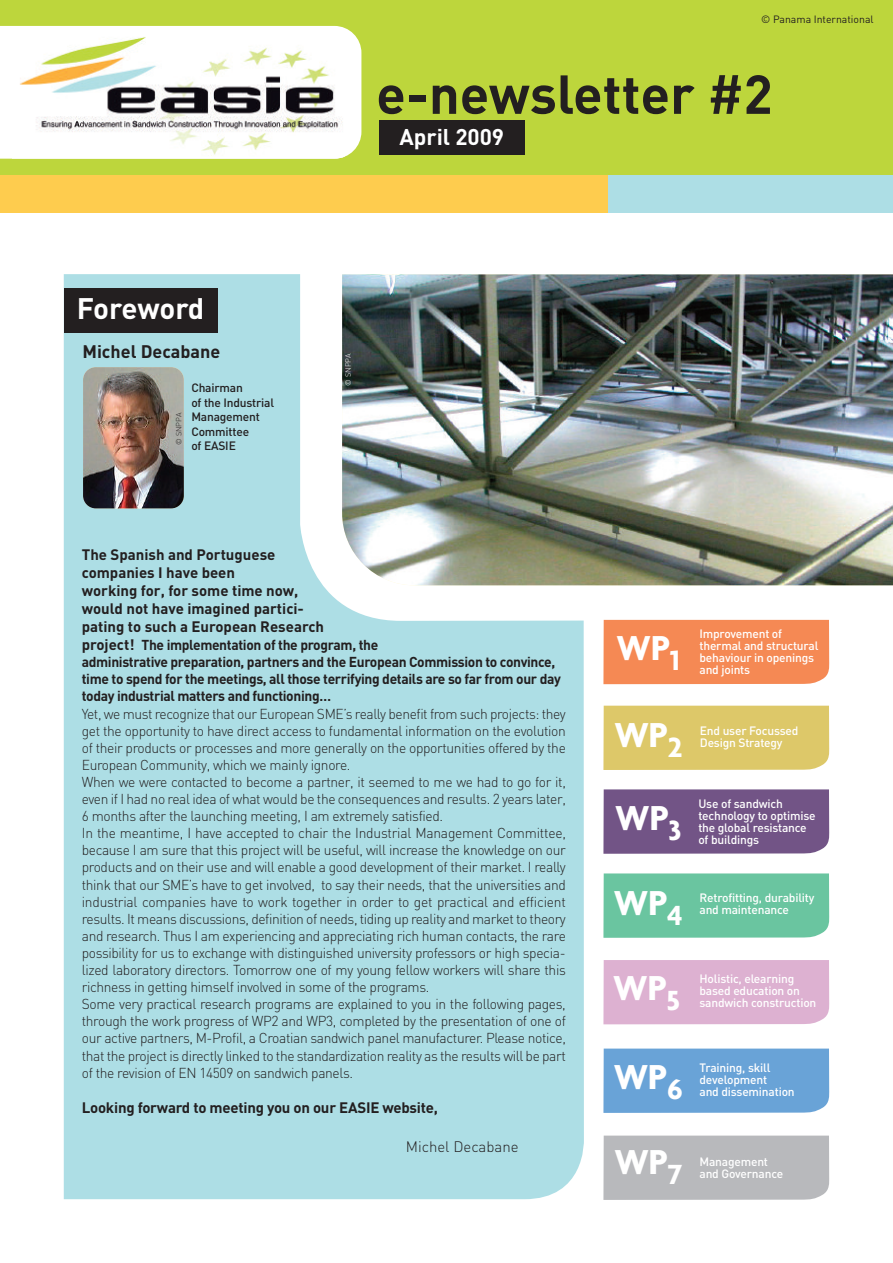
<style>
.page{position:relative;width:893px;height:1263px;background:#fff}
.page>*{position:absolute;margin:0;border:0;box-sizing:border-box;transform-origin:0 0}
.t1{font:700 54px "DIN";color:#231f20}
.t2{font:700 37.5px "Agenda";color:#fff}
.t3{font:700 29.4px "DIN";letter-spacing:-.01em;color:#fff}
.t4{font:700 22.5px "DIN";color:#fff}
.t5{font:700 18px "DIN";color:#231f20}
.t6{font:700 15px/18px "DIN";color:#231f20}
.t7{font:300 15px "DIN";color:#231f20}
.t8{font:300 14.25px/17.1px "DIN";letter-spacing:-.025em;color:#231f20}
.t9{font:700 14.25px/17.2px "DIN";letter-spacing:-.025em;color:#231f20}
.t10{font:500 12px/12px "DIN";letter-spacing:-.015em;color:#fff}
.t11{font:500 12px/14.4px "DIN";letter-spacing:-.015em;color:#231f20}
.t12{font:10.5px "DIN";color:#231f20}
.t13{font:300 7.5px "DIN";color:#fff}
.t14{font:300 7.5px "DIN";color:#231f20}
.s1{font-weight:500}
.s2{font-size:15px}
</style>
<div class="page">
<div style="left:0;top:0;width:893px;height:175px;background:#bdd63c"></div>
<div style="left:0;top:175px;width:613px;height:38px;background:#fecc4e"></div>
<div style="left:608px;top:175px;width:285px;height:38px;background:#addee5"></div>
<div style="left:0;top:26px;width:361px;height:133px;background:#fff"></div>
<img style="left:13px;top:29px;width:331px;height:130px">
<div style="left:379px;top:121px;width:145px;height:34px;background:#231f20"></div>
<img style="left:585px;top:274px;width:308px;height:311px">
<svg style="left:64px;top:274px;width:521px;height:925px;fill:#addee5"></svg>
<div style="left:64px;top:288px;width:154px;height:44px;background:#231f20"></div>
<img style="left:83px;top:367px;width:101px;height:141px;border-radius:13px">
<div style="left:603px;top:620px;width:227px;height:64px;background:#f58954"></div>
<div style="left:603px;top:706px;width:227px;height:64px;background:#ddc869"></div>
<div style="left:603px;top:789px;width:227px;height:65px;background:#725486"></div>
<div style="left:603px;top:873px;width:227px;height:65px;background:#6ac5a0"></div>
<div style="left:603px;top:960px;width:227px;height:64px;background:#ddb1d1"></div>
<div style="left:603px;top:1048px;width:227px;height:65px;background:#69a3d7"></div>
<div style="left:603px;top:1135px;width:227px;height:65px;background:#b8b9bc"></div>
<p class="t12" style="left:761px;top:13px;width:114px">© Panama International</p>
<h3 class="t3" style="left:77px;top:292px;width:129px">Foreword</h3>
<p class="t5" style="left:82px;top:341px;width:139px">Michel Decabane</p>
<p class="t14" style="left:174px;top:445px;width:34px;rotate:-90deg">© SNPPA</p>
<p class="t11" style="left:191px;top:381px;width:84px">Chairman<br>of the Industrial<br>Management<br>Committee<br>of EASIE</p>
<h1 class="t1" style="left:376px;top:64px;width:398px">e-newsletter <span class="s1">#</span>2</h1>
<h3 class="t4" style="left:400px;top:124px;width:106px">April 2009</h3>
<p class="t13" style="left:344px;top:386px;width:34px;rotate:-90deg">© SNPPA</p>
<p class="t6" style="left:82px;top:546px;width:244px">The Spanish and Portuguese companies I have been<br>working for, for some time now, would not have imagined partici&shy;pating to such a European Research</p>
<p class="t9" style="left:82px;top:636px;width:481px"><span class="s2">project!</span> The implementation of the program, the<br>administrative preparation, partners and the European Commission to convince, time to spend for the meetings, all those terrifying details are so far from our day today industrial matters and functioning…</p>
<p class="t8" style="left:82px;top:705px;width:486px">Yet, we must recognize that our European SME’s really benefit from such projects: they get the opportunity to have direct access to fundamental information on the evolution of their products or processes and more generally on the opportunities offered by the European Community, which we mainly ignore.<br>When we were contacted to become a partner, it seemed to me we had to go for it, even if I had no real idea of what would be the consequences and results. 2 years later, 6 months after the launching meeting, I am extremely satisfied.<br>In the meantime, I have accepted to chair the Industrial Management Committee, because I am sure that this project will be useful, will increase the knowledge on our products and on their use and will enable a good development of their market. I really think that our SME’s have to get involved, to say their needs, that the universities and industrial companies have to work together in order to get practical and efficient results. It means discussions, definition of needs, tiding up reality and market to theory and research. Thus I am experiencing and appreciating rich human contacts, the rare possibility for us to exchange with distinguished university professors or high specia&shy;lized laboratory directors. Tomorrow one of my young fellow workers will share this richness in getting himself involved in some of the programs.<br>Some very practical research programs are explained to you in the following pages, through the work progress of WP2 and WP3, completed by the presentation of one of our active partners, M-Profil, a Croatian sandwich panel manufacturer. Please notice, that the project is directly linked to the standardization reality as the results will be part of the revision of EN 14509 on sandwich panels.</p>
<p class="t6" style="left:82px;top:1099px;width:358px">Looking forward to meeting you on our EASIE website,</p>
<p class="t7" style="left:406px;top:1138px;width:114px">Michel Decabane</p>
<h2 class="t2" style="left:617px;top:625px;width:65px">WP<sub>1</sub></h2>
<p class="t10" style="left:699px;top:628px;width:120px">Improvement of thermal and structural behaviour in openings and joints</p>
<h2 class="t2" style="left:615px;top:712px;width:69px">WP<sub>2</sub></h2>
<h2 class="t2" style="left:615px;top:795px;width:67px">WP<sub>3</sub></h2>
<p class="t10" style="left:700px;top:725px;width:100px">End user Focussed<br>Design Strategy</p>
<p class="t10" style="left:698px;top:798px;width:119px">Use of sandwich technology to optimise the global resistance of buildings</p>
<h2 class="t2" style="left:614px;top:880px;width:70px">WP<sub>4</sub></h2>
<p class="t10" style="left:699px;top:892px;width:116px">Retrofitting, durability and maintenance</p>
<h2 class="t2" style="left:614px;top:965px;width:68px">WP<sub>5</sub></h2>
<p class="t10" style="left:699px;top:973px;width:118px">Holistic, elearning based education on sandwich construction</p>
<h2 class="t2" style="left:614px;top:1054px;width:70px">WP<sub>6</sub></h2>
<p class="t10" style="left:699px;top:1062px;width:97px">Training, skill development<br>and dissemination</p>
<h2 class="t2" style="left:615px;top:1139px;width:69px">WP<sub>7</sub></h2>
<p class="t10" style="left:699px;top:1156px;width:85px">Management and Governance</p>
</div>
